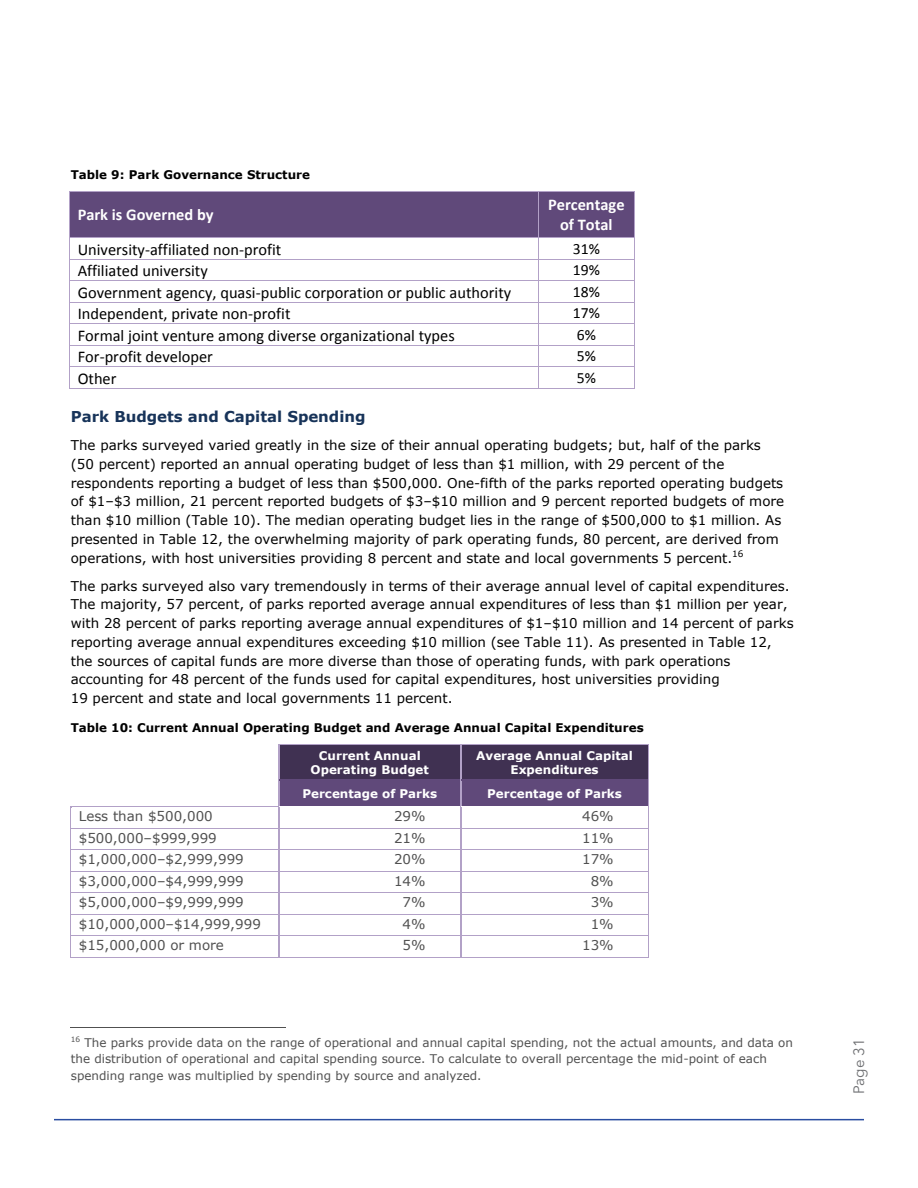
<style>
.page{position:relative;width:918px;height:1188px;background:#fff}
.page>*{position:absolute;margin:0;border:0;box-sizing:border-box;transform-origin:0 0}
.t1{font:16.35px "Calibri";color:#000}
.t2{font:700 16.35px/20.1px "Calibri";color:#fff;text-align:center}
.t3{font:15.75px "Calibri";color:#000}
.t4{font:700 15px "Verdana";color:#173359}
.t5{font:15px "Avenir Next LT Pro";color:#6d6e71}
.t6{font:13.5px/18.8px "Verdana";color:#000}
.t7{font:13.5px "Verdana";color:#505050}
.t8{font:11.85px/16.6px "Verdana";color:#505050}
.t9{font:700 11.85px "Verdana";color:#000}
.t10{font:700 11.85px/14.5px "Verdana";color:#fff;text-align:center}
</style>
<div class="page">
<hr style="left:54px;top:1119px;width:810px;height:1px;background:#2a4da1">
<div style="left:70px;top:192px;width:468px;height:45px;background:#60497a"></div>
<div style="left:539px;top:192px;width:95px;height:45px;background:#60497a"></div>
<hr style="left:69px;top:191px;width:566px;height:1px;background:#b2a1c7">
<hr style="left:69px;top:192px;width:1px;height:45px;background:#b2a1c7">
<hr style="left:538px;top:192px;width:1px;height:45px;background:#b2a1c7">
<hr style="left:634px;top:192px;width:1px;height:45px;background:#b2a1c7">
<hr style="left:69px;top:237px;width:566px;height:1px;background:#b2a1c7">
<hr style="left:69px;top:259px;width:566px;height:1px;background:#b2a1c7">
<hr style="left:69px;top:280px;width:566px;height:1px;background:#b2a1c7">
<hr style="left:69px;top:302px;width:566px;height:1px;background:#b2a1c7">
<hr style="left:69px;top:323px;width:566px;height:1px;background:#b2a1c7">
<hr style="left:69px;top:345px;width:566px;height:1px;background:#b2a1c7">
<hr style="left:69px;top:366px;width:566px;height:1px;background:#b2a1c7">
<svg style="left:69px;top:238px;width:1px;height:150px"></svg>
<hr style="left:69px;top:388px;width:469px;height:1px;background:#b2a1c7">
<svg style="left:538px;top:238px;width:1px;height:151px"></svg>
<hr style="left:539px;top:388px;width:95px;height:1px;background:#b2a1c7">
<svg style="left:634px;top:238px;width:1px;height:151px"></svg>
<div style="left:280px;top:745px;width:180px;height:34px;background:#403152"></div>
<div style="left:461px;top:745px;width:187px;height:34px;background:#403152"></div>
<hr style="left:279px;top:744px;width:370px;height:1px;background:#b2a1c7">
<hr style="left:279px;top:745px;width:1px;height:34px;background:#b2a1c7">
<hr style="left:460px;top:745px;width:1px;height:34px;background:#b2a1c7">
<hr style="left:648px;top:745px;width:1px;height:34px;background:#b2a1c7">
<div style="left:280px;top:781px;width:180px;height:25px;background:#60497a"></div>
<div style="left:461px;top:781px;width:187px;height:25px;background:#60497a"></div>
<hr style="left:280px;top:779px;width:180px;height:2px;background:#60497a">
<hr style="left:461px;top:779px;width:187px;height:2px;background:#60497a">
<hr style="left:71px;top:806px;width:208px;height:2px;background:#b2a1c7">
<hr style="left:71px;top:828px;width:208px;height:1px;background:#b2a1c7">
<hr style="left:280px;top:828px;width:180px;height:1px;background:#b2a1c7">
<hr style="left:461px;top:828px;width:187px;height:1px;background:#b2a1c7">
<hr style="left:71px;top:849px;width:208px;height:2px;background:#b2a1c7">
<hr style="left:280px;top:849px;width:180px;height:2px;background:#b2a1c7">
<hr style="left:461px;top:849px;width:187px;height:2px;background:#b2a1c7">
<hr style="left:71px;top:871px;width:208px;height:1px;background:#b2a1c7">
<hr style="left:280px;top:871px;width:180px;height:1px;background:#b2a1c7">
<hr style="left:461px;top:871px;width:187px;height:1px;background:#b2a1c7">
<hr style="left:71px;top:892px;width:208px;height:2px;background:#b2a1c7">
<hr style="left:280px;top:892px;width:180px;height:2px;background:#b2a1c7">
<hr style="left:461px;top:892px;width:187px;height:2px;background:#b2a1c7">
<hr style="left:71px;top:914px;width:208px;height:1px;background:#b2a1c7">
<hr style="left:280px;top:914px;width:180px;height:1px;background:#b2a1c7">
<hr style="left:461px;top:914px;width:187px;height:1px;background:#b2a1c7">
<hr style="left:71px;top:935px;width:208px;height:2px;background:#b2a1c7">
<hr style="left:280px;top:935px;width:180px;height:2px;background:#b2a1c7">
<hr style="left:461px;top:935px;width:187px;height:2px;background:#b2a1c7">
<svg style="left:70px;top:806px;width:2px;height:151px"></svg>
<hr style="left:70px;top:957px;width:209px;height:1px;background:#b2a1c7">
<svg style="left:279px;top:779px;width:1px;height:178px"></svg>
<hr style="left:279px;top:957px;width:181px;height:1px;background:#b2a1c7">
<svg style="left:460px;top:779px;width:1px;height:178px"></svg>
<hr style="left:460px;top:957px;width:188px;height:1px;background:#b2a1c7">
<svg style="left:648px;top:779px;width:1px;height:179px"></svg>
<hr style="left:71px;top:1028px;width:215px;height:1px;background:#505050">
<p class="t9" style="left:71px;top:166px;width:241px">Table 9: Park Governance Structure</p>
<p class="t2" style="left:78px;top:205px;width:137px">Park is Governed by</p>
<p class="t2" style="left:548px;top:195px;width:78px">Percentage of Total</p>
<p class="t1" style="left:78px;top:239px;width:205px">University‐affiliated non‐profit</p>
<p class="t3" style="left:573px;top:239px;width:29px">31%</p>
<p class="t1" style="left:78px;top:260px;width:132px">Affiliated university</p>
<p class="t3" style="left:573px;top:260px;width:29px">19%</p>
<p class="t1" style="left:78px;top:282px;width:435px">Government agency, quasi‐public corporation or public authority</p>
<p class="t3" style="left:573px;top:282px;width:29px">18%</p>
<p class="t1" style="left:78px;top:303px;width:214px">Independent, private non‐profit</p>
<p class="t3" style="left:573px;top:303px;width:29px">17%</p>
<p class="t1" style="left:78px;top:325px;width:379px">Formal joint venture among diverse organizational types</p>
<p class="t3" style="left:577px;top:325px;width:21px">6%</p>
<p class="t1" style="left:78px;top:346px;width:137px">For‐profit developer</p>
<p class="t3" style="left:577px;top:346px;width:21px">5%</p>
<p class="t1" style="left:78px;top:368px;width:40px">Other</p>
<p class="t3" style="left:577px;top:368px;width:21px">5%</p>
<p class="t4" style="left:71px;top:406px;width:296px">Park Budgets and Capital Spending</p>
<p class="t6" style="left:71px;top:436px;width:715px">The parks surveyed varied greatly in the size of their annual operating budgets; but, half of the parks (50 percent) reported an annual operating budget of less than $1 million, with 29 percent of the respondents reporting a budget of less than $500,000. One-fifth of the parks reported operating budgets of $1–$3 million, 21 percent reported budgets of $3–$10 million and 9 percent reported budgets of more than $10 million (Table 10). The median operating budget lies in the range of $500,000 to $1 million. As presented in Table 12, the overwhelming majority of park operating funds, 80 percent, are derived from operations, with host universities providing 8 percent and state and local governments 5 percent.<sup>16</sup></p>
<p class="t6" style="left:71px;top:576px;width:724px">The parks surveyed also vary tremendously in terms of their average annual level of capital expenditures.<br>The majority, 57 percent, of parks reported average annual expenditures of less than $1 million per year, with 28 percent of parks reporting average annual expenditures of $1–$10 million and 14 percent of parks reporting average annual expenditures exceeding $10 million (see Table 11). As presented in Table 12, the sources of capital funds are more diverse than those of operating funds, with park operations accounting for 48 percent of the funds used for capital expenditures, host universities providing<br>19 percent and state and local governments 11 percent.</p>
<p class="t9" style="left:71px;top:720px;width:574px">Table 10: Current Annual Operating Budget and Average Annual Capital Expenditures</p>
<p class="t10" style="left:311px;top:748px;width:120px">Current Annual<br>Operating Budget</p>
<p class="t10" style="left:476px;top:748px;width:158px">Average Annual Capital<br>Expenditures</p>
<p class="t10" style="left:302px;top:786px;width:136px">Percentage of Parks</p>
<p class="t10" style="left:487px;top:786px;width:136px">Percentage of Parks</p>
<p class="t7" style="left:79px;top:807px;width:135px">Less than $500,000</p>
<p class="t7" style="left:394px;top:807px;width:33px">29%</p>
<p class="t7" style="left:582px;top:807px;width:33px">46%</p>
<p class="t7" style="left:79px;top:828px;width:139px">$500,000–$999,999</p>
<p class="t7" style="left:394px;top:828px;width:33px">21%</p>
<p class="t7" style="left:582px;top:828px;width:33px">11%</p>
<p class="t7" style="left:79px;top:850px;width:166px">$1,000,000–$2,999,999</p>
<p class="t7" style="left:394px;top:850px;width:33px">20%</p>
<p class="t7" style="left:582px;top:850px;width:33px">17%</p>
<p class="t7" style="left:79px;top:871px;width:166px">$3,000,000–$4,999,999</p>
<p class="t7" style="left:394px;top:871px;width:33px">14%</p>
<p class="t7" style="left:591px;top:871px;width:24px">8%</p>
<p class="t7" style="left:79px;top:893px;width:166px">$5,000,000–$9,999,999</p>
<p class="t7" style="left:403px;top:893px;width:24px">7%</p>
<p class="t7" style="left:591px;top:893px;width:24px">3%</p>
<p class="t7" style="left:79px;top:914px;width:183px">$10,000,000–$14,999,999</p>
<p class="t7" style="left:403px;top:914px;width:24px">4%</p>
<p class="t7" style="left:591px;top:914px;width:24px">1%</p>
<p class="t7" style="left:79px;top:936px;width:146px">$15,000,000 or more</p>
<p class="t7" style="left:403px;top:936px;width:24px">5%</p>
<p class="t7" style="left:582px;top:936px;width:33px">13%</p>
<p class="t8" style="left:71px;top:1034px;width:724px"><sup>16</sup> The parks provide data on the range of operational and annual capital spending, not the actual amounts, and data on the distribution of operational and capital spending source. To calculate to overall percentage the mid-point of each spending range was multiplied by spending by source and analyzed.</p>
<p class="t7" style="left:841px;top:1088px;width:56px;rotate:-90deg">Page 31</p>
<p class="t5" style="left:850px;top:1094px;width:57px;rotate:-90deg">Page 31</p>
</div>
